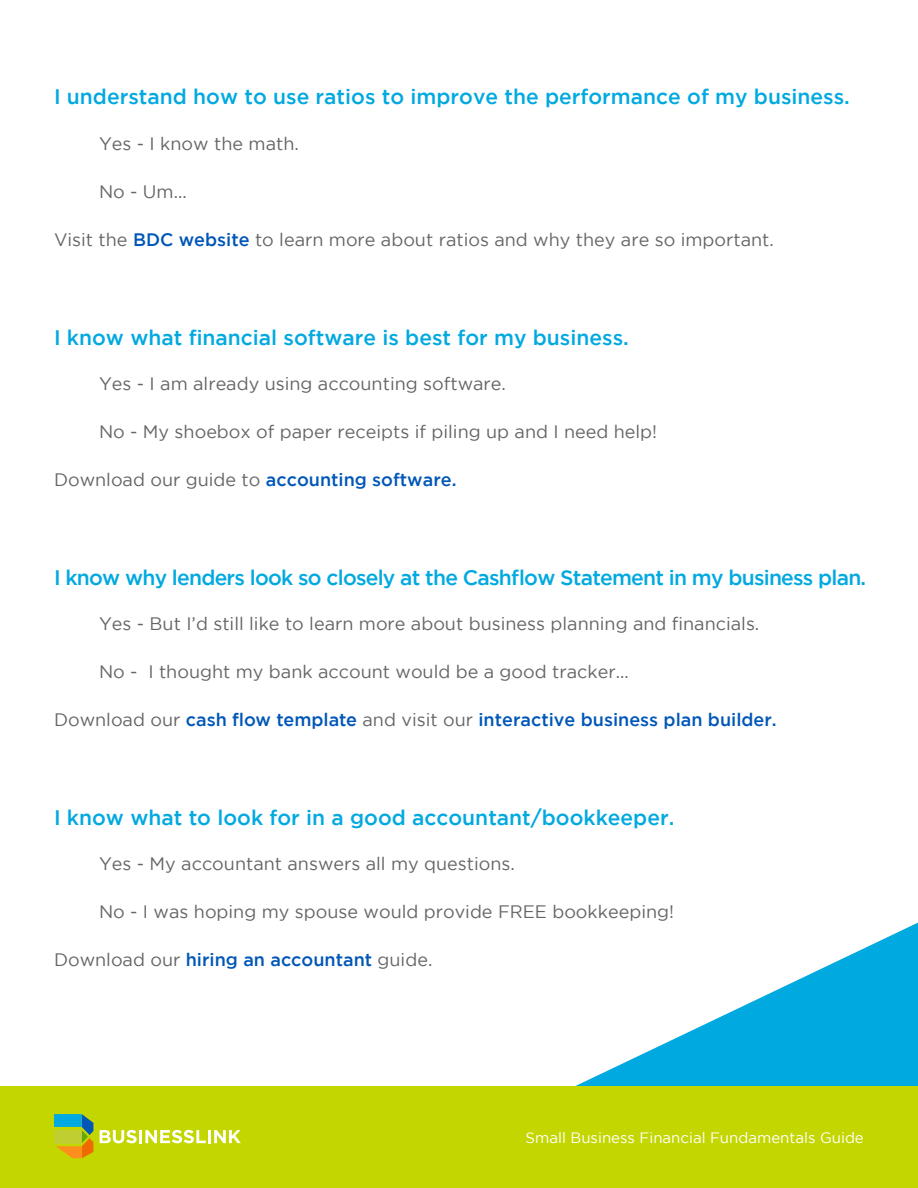
<style>
.page{position:relative;width:918px;height:1188px;background:#fff}
.page>*{position:absolute;margin:0;border:0;box-sizing:border-box;transform-origin:0 0}
.t1{font:500 21px "Gotham";color:#00a9e0}
.t2{font:500 21px "Gotham";letter-spacing:-.035em;color:#00a9e0}
.t3{font:18px "Gotham";color:#646566}
.t4{font:500 18px "Gotham";color:#0057b7}
.t5{font:15px "Gotham";color:#fff}
.s1{font-weight:500;color:#0057b7}
.s2{font-weight:400;color:#646566}
.s3{font-style:inherit}
</style>
<div class="page">
<svg style="left:575px;top:923px;width:343px;height:163px"></svg>
<div style="left:0;top:1086px;width:918px;height:102px;background:#c4d600"></div>
<svg style="left:54px;top:1114px;width:39px;height:44px"></svg>
<svg style="left:100px;top:1130px;width:141px;height:13px"></svg>
<p class="t1" style="left:54px;top:84px;width:797px">I understand how to use ratios to improve the performance of my business.</p>
<p class="t3" style="left:99px;top:134px;width:201px">Yes - I know the math.</p>
<p class="t3" style="left:99px;top:182px;width:89px">No - Um…</p>
<p class="t3" style="left:54px;top:230px;width:721px">Visit the <span class="s1">BDC website</span> to learn more about ratios and why they are so important.</p>
<p class="t1" style="left:54px;top:326px;width:576px">I know what financial software is best for my business.</p>
<p class="t3" style="left:99px;top:374px;width:408px">Yes - I am already using accounting software.</p>
<p class="t3" style="left:99px;top:422px;width:560px">No - My shoebox of paper receipts if piling up and I need help!</p>
<p class="t4" style="left:54px;top:469px;width:404px"><span class="s2">Download our guide to</span> accounting software.</p>
<p class="t2" style="left:54px;top:566px;width:814px">I know why lenders look so closely at the Cashflow Statement in my business plan.</p>
<p class="t3" style="left:99px;top:614px;width:662px">Yes - But I’d still like to learn more about business planning and financials.</p>
<p class="t3" style="left:99px;top:662px;width:531px">No - I thought my bank account would be a good tracker…</p>
<p class="t4" style="left:54px;top:709px;width:724px"><span class="s2">Download our</span> <span class="s3">cash flow template</span> <span class="s2">and visit our</span> interactive business plan builder.</p>
<p class="t1" style="left:54px;top:806px;width:622px">I know what to look for in a good accountant/bookkeeper.</p>
<p class="t3" style="left:99px;top:854px;width:418px">Yes - My accountant answers all my questions.</p>
<p class="t3" style="left:99px;top:902px;width:576px">No - I was hoping my spouse would provide FREE bookkeeping!</p>
<p class="t4" style="left:54px;top:949px;width:380px"><span class="s2">Download our</span> hiring an accountant <span class="s2">guide.</span></p>
<p class="t5" style="left:526px;top:1129px;width:340px">Small Business Financial Fundamentals Guide</p>
</div>
